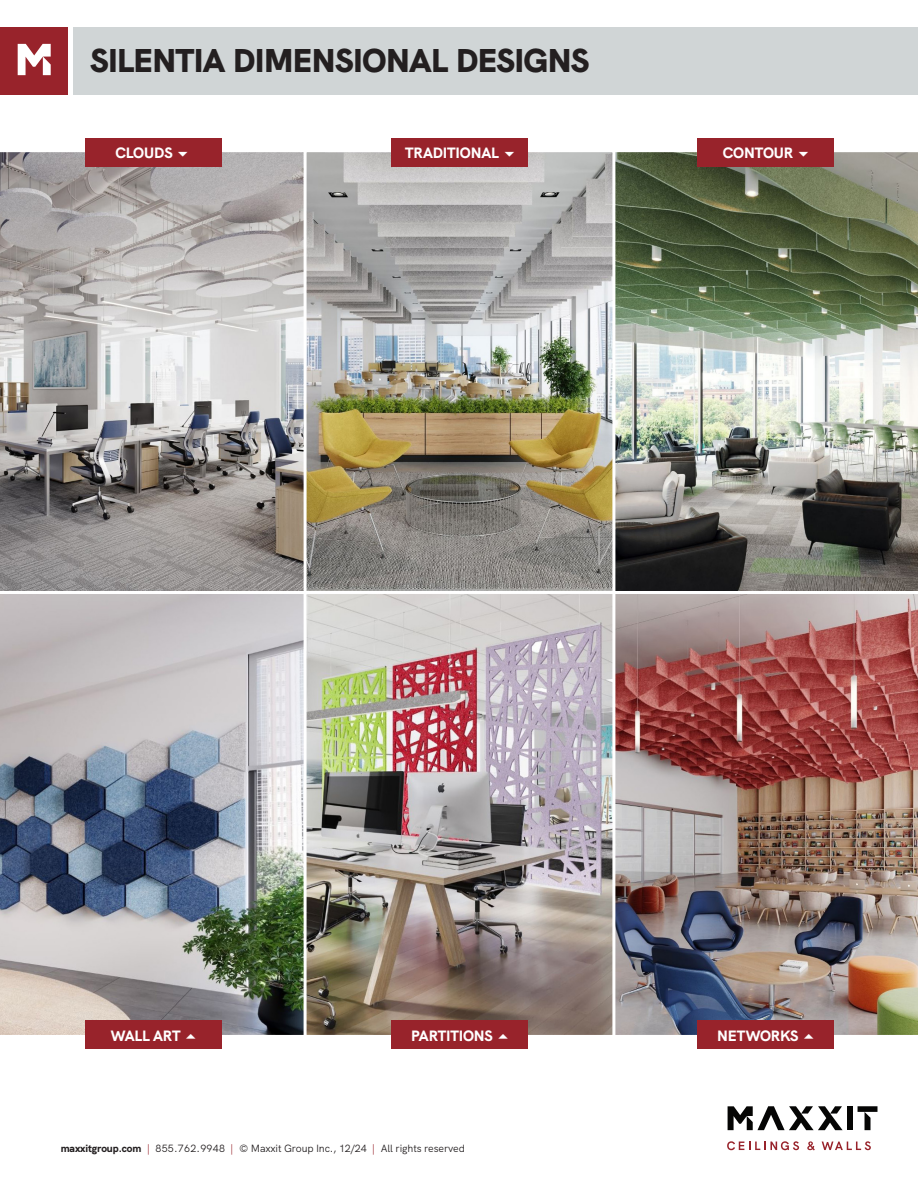
<style>
.page{position:relative;width:918px;height:1188px;background:#fff}
.page>*{position:absolute;margin:0;border:0;box-sizing:border-box;transform-origin:0 0}
.t1{font:900 33px "HK Grotesk";letter-spacing:-.01em;color:#231f20}
.t2{font:800 15px "HK Grotesk";letter-spacing:-.01em;color:#fff}
.t3{font:10.5px "HK Grotesk";letter-spacing:-.01em;color:#231f20}
.s1{font-weight:800}
.s2{color:#98232b}
</style>
<div class="page">
<svg style="left:0;top:148px;width:302px;height:442px;background:#a8a4a3"></svg>
<img style="left:617px;top:152px;width:301px;height:438px">
<img style="left:302px;top:152px;width:315px;height:437px">
<img style="left:0;top:590px;width:302px;height:449px">
<img style="left:617px;top:590px;width:301px;height:445px">
<div style="left:85px;top:138px;width:136px;height:28px;background:#98232b"></div>
<div style="left:85px;top:1021px;width:136px;height:28px;background:#98232b"></div>
<div style="left:697px;top:138px;width:137px;height:28px;background:#98232b"></div>
<div style="left:697px;top:1021px;width:137px;height:28px;background:#98232b"></div>
<div style="left:73px;top:27px;width:845px;height:67px;background:#d0d5d6"></div>
<svg style="left:0;top:27px;width:68px;height:67px;background:#a7434a"></svg>
<img style="left:302px;top:589px;width:315px;height:446px">
<div style="left:391px;top:138px;width:137px;height:28px;background:#98232b"></div>
<div style="left:391px;top:1021px;width:137px;height:28px;background:#98232b"></div>
<div style="left:847px;top:1106px;width:6px;height:24px;background:#050504"></div>
<svg style="left:858px;top:1106px;width:19px;height:24px"></svg>
<svg style="left:728px;top:1106px;width:115px;height:24px"></svg>
<svg style="left:727px;top:1141px;width:72px;height:9px"></svg>
<svg style="left:807px;top:1141px;width:8px;height:10px"></svg>
<svg style="left:822px;top:1141px;width:49px;height:9px"></svg>
<p class="t1" style="left:90px;top:35px;width:500px">SILENTIA DIMENSIONAL DESIGNS</p>
<p class="t2" style="left:115px;top:141px;width:59px">CLOUDS</p>
<p class="t2" style="left:405px;top:141px;width:95px">TRADITIONAL</p>
<p class="t2" style="left:723px;top:141px;width:72px">CONTOUR</p>
<p class="t2" style="left:111px;top:1024px;width:71px">WALL ART</p>
<p class="t2" style="left:411px;top:1024px;width:83px">PARTITIONS</p>
<p class="t3" style="left:61px;top:1141px;width:406px"><span class="s1">maxxitgroup.com</span> <span class="s2">|</span> 855.762.9948 <span class="s2">|</span> © Maxxit Group Inc., 12/24 <span class="s2">|</span> All rights reserved</p>
<p class="t2" style="left:717px;top:1024px;width:83px">NETWORKS</p>
</div>
